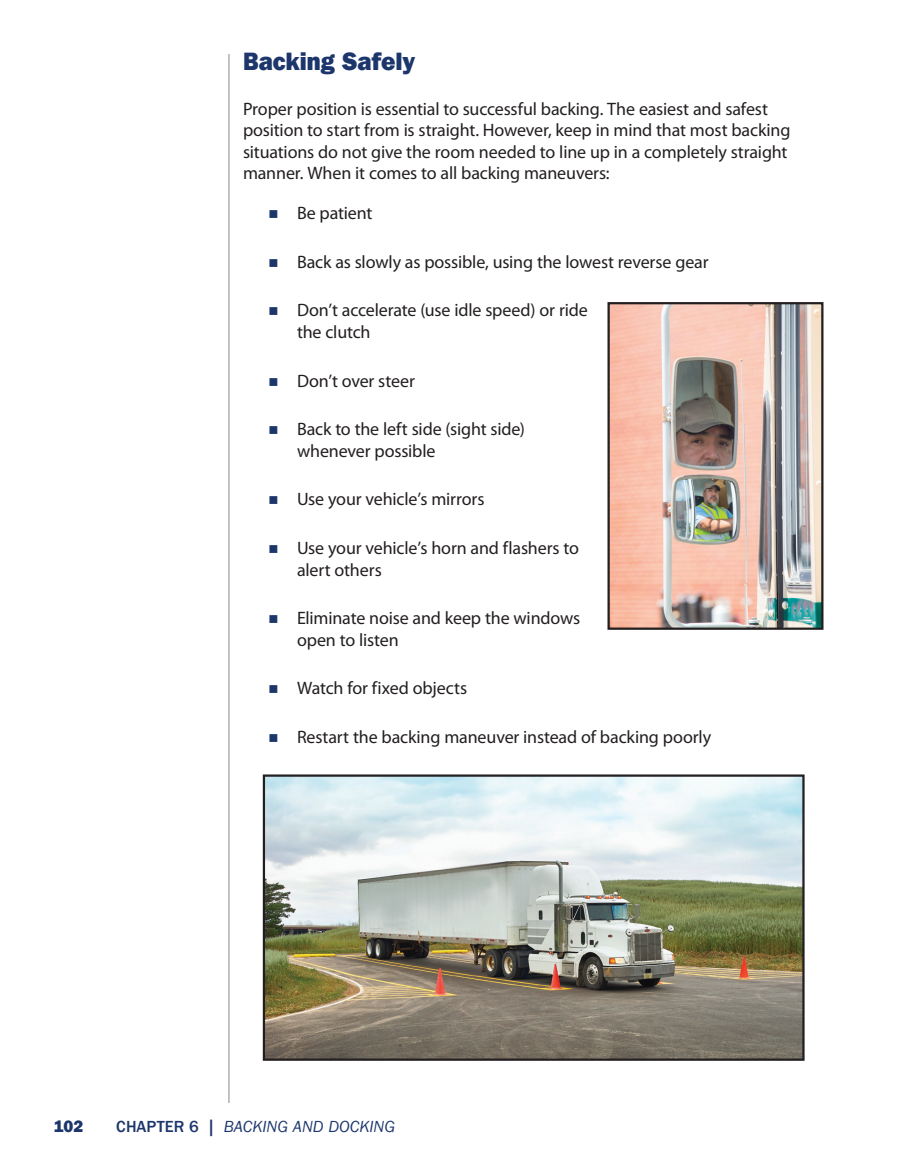
<style>
.page{position:relative;width:918px;height:1175px;background:#fff}
.page>*{position:absolute;margin:0;border:0;box-sizing:border-box;transform-origin:0 0}
.t1{font:800 25.2px "Franklin Gothic LT Pro";color:#1c366c;scale:.95 1}
.t2{font:18px/21.6px "Myriad Pro";letter-spacing:-.01em;color:#231f20}
.t3{font:italic 16.5px "Franklin Gothic LT Pro";color:#1c366c}
.t4{font:800 16.5px "Franklin Gothic LT Pro";color:#1c366c}
.s1{font-weight:500;font-style:normal}
</style>
<div class="page">
<hr style="left:228px;top:54px;width:2px;height:1048px;background:#939598">
<img style="left:266px;top:777px;width:536px;height:280px">
<div style="left:263px;top:774px;width:542px;height:286px;border:2px solid #231f20"></div>
<img style="left:611px;top:305px;width:210px;height:322px">
<div style="left:608px;top:302px;width:216px;height:328px;border:2px solid #231f20"></div>
<h1 class="t1" style="left:243px;top:47px;width:183px">Backing Safely</h1>
<p class="t2" style="left:243px;top:97px;width:549px">Proper position is essential to successful backing. The easiest and safest position to start from is straight. However, keep in mind that most backing situations do not give the room needed to line up in a completely straight manner. When it comes to all backing maneuvers:</p>
<p class="t2" style="left:297px;top:202px;width:77px">Be patient</p>
<p class="t2" style="left:297px;top:250px;width:413px">Back as slowly as possible, using the lowest reverse gear</p>
<p class="t2" style="left:297px;top:299px;width:292px">Don’t accelerate (use idle speed) or ride the clutch</p>
<p class="t2" style="left:297px;top:369px;width:119px">Don’t over steer</p>
<p class="t2" style="left:297px;top:418px;width:229px">Back to the left side (sight side) whenever possible</p>
<p class="t2" style="left:297px;top:488px;width:189px">Use your vehicle’s mirrors</p>
<p class="t2" style="left:297px;top:537px;width:284px">Use your vehicle’s horn and flashers to alert others</p>
<p class="t2" style="left:297px;top:607px;width:285px">Eliminate noise and keep the windows open to listen</p>
<p class="t2" style="left:297px;top:677px;width:172px">Watch for fixed objects</p>
<p class="t2" style="left:297px;top:726px;width:416px">Restart the backing maneuver instead of backing poorly</p>
<p class="t4" style="left:54px;top:1116px;width:31px">102</p>
<p class="t3" style="left:116px;top:1117px;width:280px"><span class="s1">CHAPTER 6 |</span> BACKING AND DOCKING</p>
</div>
